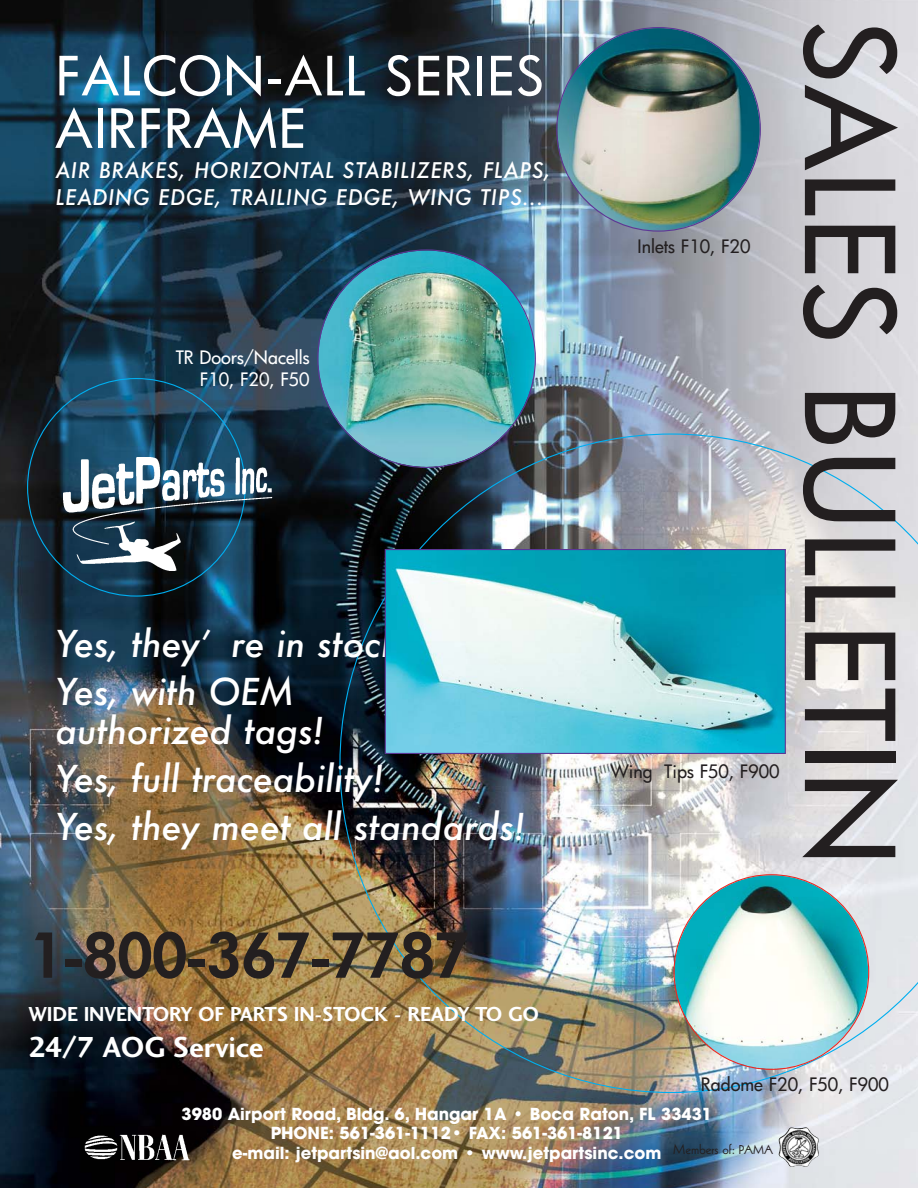
<style>
.page{position:relative;width:918px;height:1188px;background:#fff}
.page>*{position:absolute;margin:0;border:0;box-sizing:border-box;transform-origin:0 0}
.t1{font:500 120px "Futura";letter-spacing:.005em;color:#231f20}
.t2{font:800 60px "Futura";color:#231f20}
.t3{font:500 52.5px/52.5px "Futura";letter-spacing:.03em;color:#fff}
.t4{font:italic 500 36px/48px "Futura";letter-spacing:-.005em;color:#fff}
.t5{font:30px "Charlotte Sans Bold Plain";letter-spacing:-.005em;color:#fff}
.t6{font:italic 500 21px/27.3px "Futura";letter-spacing:.03em;color:#fff}
.t7{font:21px "Charlotte Sans Bold Plain";letter-spacing:-.005em;color:#fff}
.t8{font:500 18px "Futura";color:#231f20}
.t9{font:500 18px/21.6px "Futura";color:#fff;text-align:right}
.t10{font:700 16.5px/19.5px "Avant Garde";color:#fff;text-align:center}
.t11{font:13.95px "Kabel";color:#231f20}
.s1{font-size:12.6px}
</style>
<div class="page">
<img style="left:0;top:0;width:918px;height:1188px">
<img style="left:339px;top:433px;width:579px;height:660px">
<img style="left:317px;top:249px;width:219px;height:219px">
<svg style="left:27px;top:378px;width:219px;height:219px;background:#193d53"></svg>
<img style="left:63px;top:458px;width:210px;height:113px">
<img style="left:556px;top:27px;width:205px;height:205px">
<img style="left:387px;top:551px;width:397px;height:201px">
<div style="left:385px;top:549px;width:401px;height:205px;border:1px solid #5c3896"></div>
<img style="left:84px;top:1134px;width:107px;height:26px">
<img style="left:778px;top:1127px;width:41px;height:40px">
<img style="left:674px;top:874px;width:195px;height:196px">
<h3 class="t3" style="left:56px;top:55px;width:490px">FALCON-ALL SERIES<br>AIRFRAME</h3>
<p class="t6" style="left:56px;top:158px;width:497px">AIR BRAKES, HORIZONTAL STABILIZERS, FLAPS,<br>LEADING EDGE, TRAILING EDGE, WING TIPS...</p>
<p class="t9" style="left:176px;top:348px;width:136px">TR Doors/Nacells<br>F10, F20, F50</p>
<h3 class="t4" style="left:56px;top:622px;width:357px">Yes, they’ re in stock!<br>Yes, with OEM</h3>
<h3 class="t4" style="left:56px;top:709px;width:471px">authorized tags!<br>Yes, full traceability!<br>Yes, they meet all standards!</h3>
<h2 class="t2" style="left:28px;top:927px;width:442px">1-800-367-7787</h2>
<p class="t7" style="left:28px;top:1006px;width:512px">WIDE INVENTORY OF PARTS IN-STOCK - READY TO GO</p>
<h3 class="t5" style="left:28px;top:1036px;width:237px">24/7 AOG Service</h3>
<p class="t8" style="left:638px;top:238px;width:114px">Inlets F10, F20</p>
<p class="t8" style="left:610px;top:763px;width:171px">Wing Tips F50, F900</p>
<h1 class="t1" style="left:904px;top:20px;width:847px;rotate:90deg">SALES BULLETIN</h1>
<p class="t8" style="left:701px;top:1076px;width:190px">Radome F20, F50, F900</p>
<p class="t10" style="left:182px;top:1106px;width:532px">3980 Airport Road, Bldg. 6, Hangar 1A • Boca Raton, FL 33431<br>PHONE: 561-361-1112• FAX: 561-361-8121<br>e-mail: jetpartsin@aol.com • www.jetpartsinc.com</p>
<p class="t11" style="left:673px;top:1144px;width:101px">Members of: <span class="s1">PAMA</span></p>
</div>
